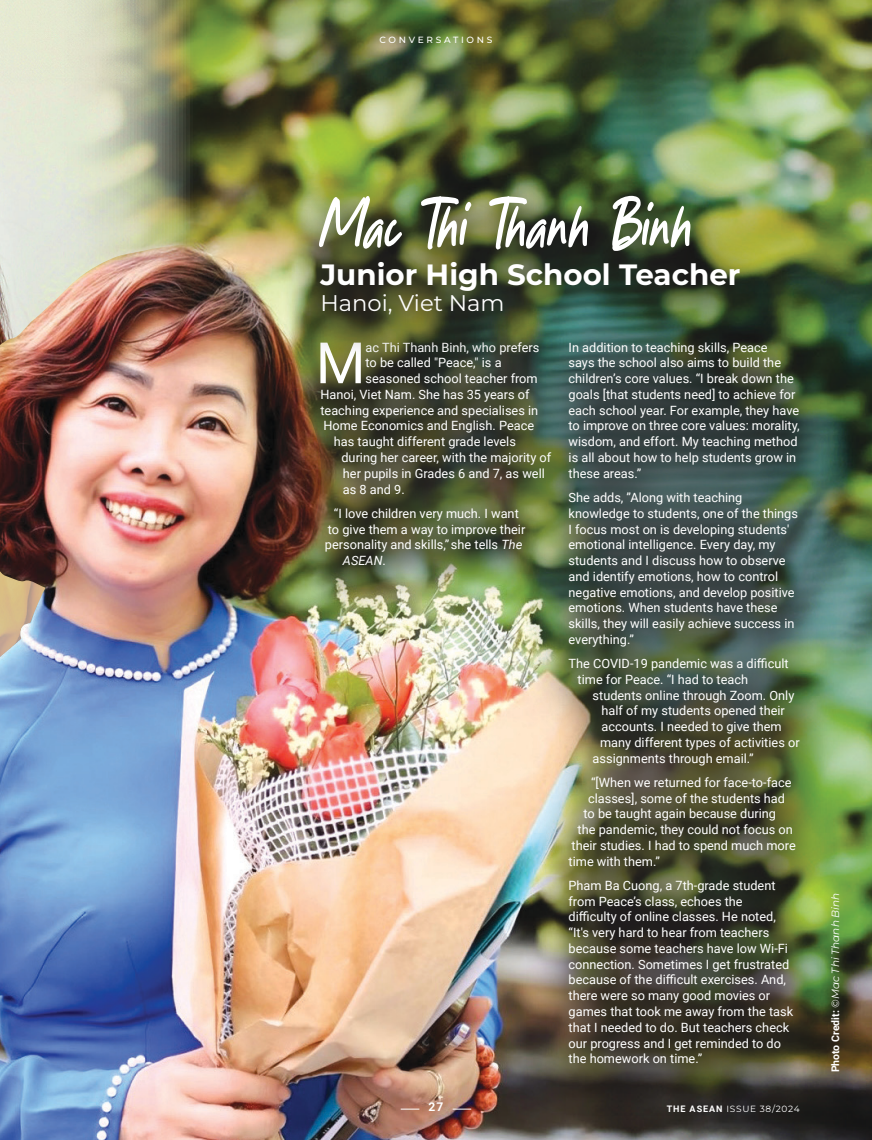
<style>
.page{position:relative;width:872px;height:1140px;background:#fff}
.page>*{position:absolute;margin:0;border:0;box-sizing:border-box;transform-origin:0 0}
.t1{font:70.65px "Timeless Notes";letter-spacing:.02em;color:#fff}
.Basic_-_Drop_Cap{font:57px "Roboto";color:#fff}
.t2{font:700 29.25px "Montserrat";color:#fff}
.t3{font:22.65px "Montserrat";color:#fff}
.Basic_-_Drop_Cap-2{font:12.75px/15.8px "Roboto";color:#fff}
.t4{font:italic 12.75px "Roboto";color:#fff}
.Page_number{font:700 12px "Roboto";color:#fff}
.Photo_Credit{font:italic 10.5px "Montserrat";color:#fff}
.Edition_marker{font:9px "Montserrat";letter-spacing:.075em;color:#fff}
.Basic_-_Section{font:500 9px "Montserrat";letter-spacing:.3em;color:#fff}
.s1{font-style:italic}
.s2{font-style:normal}
.s3{font-family:"Roboto";font-weight:700}
.s4{font-family:"Roboto";font-weight:700;font-style:normal}
</style>
<div class="page">
<img style="left:0;top:0;width:872px;height:1140px">
<div style="left:273px;top:305px;width:571px;height:813px;background:#231f20;opacity:.75"></div>
<div style="left:279px;top:163px;width:500px;height:197px;background:#231f20;opacity:.75"></div>
<svg style="left:401px;top:1108px;width:18px;height:1px"></svg>
<svg style="left:452px;top:1108px;width:19px;height:1px"></svg>
<img style="left:0;top:245px;width:323px;height:895px">
<p class="Basic_-_Section" style="left:379px;top:34px;width:72px">CONV ERSATI</p>
<p class="Basic_-_Section" style="left:466px;top:34px;width:27px">ONS</p>
<p class="t1" style="left:320px;top:183px;width:373px">Mac Thi Thanh Binh</p>
<p class="t2" style="left:320px;top:255px;width:421px">Junior High School Teacher</p>
<p class="t3" style="left:320px;top:287px;width:186px">Hanoi, Viet Nam</p>
<p class="Basic_-_Drop_Cap" style="left:316px;top:323px;width:51px">M</p>
<p class="Basic_-_Drop_Cap-2" style="left:365px;top:339px;width:175px">ac Thi Thanh Binh, who prefers</p>
<p class="Basic_-_Drop_Cap-2" style="left:365px;top:354px;width:138px">to be called "Peace," is a</p>
<p class="Basic_-_Drop_Cap-2" style="left:365px;top:370px;width:174px">seasoned school teacher from</p>
<p class="Basic_-_Drop_Cap-2" style="left:320px;top:386px;width:211px">Hanoi, Viet Nam. She has 35 years of</p>
<p class="Basic_-_Drop_Cap-2" style="left:320px;top:402px;width:219px">teaching experience and specialises in</p>
<p class="Basic_-_Drop_Cap-2" style="left:323px;top:417px;width:212px">Home Economics and English. Peace</p>
<p class="Basic_-_Drop_Cap-2" style="left:334px;top:433px;width:183px">has taught different grade levels</p>
<p class="Basic_-_Drop_Cap-2" style="left:341px;top:449px;width:211px">during her career, with the majority of</p>
<p class="Basic_-_Drop_Cap-2" style="left:343px;top:465px;width:203px">her pupils in Grades 6 and 7, as well</p>
<p class="Basic_-_Drop_Cap-2" style="left:343px;top:480px;width:63px">as 8 and 9.</p>
<p class="Basic_-_Drop_Cap-2" style="left:334px;top:505px;width:186px">“I love children very much. I want</p>
<p class="Basic_-_Drop_Cap-2" style="left:328px;top:520px;width:199px">to give them a way to improve their</p>
<p class="Basic_-_Drop_Cap-2" style="left:325px;top:536px;width:199px">personality and skills,” she tells <span class="s1">The</span></p>
<p class="t4" style="left:343px;top:551px;width:44px">ASEAN<span class="s2">.</span></p>
<p class="Basic_-_Drop_Cap-2" style="left:568px;top:339px;width:233px">In addition to teaching skills, Peace<br>says the school also aims to build the children’s core values. “I break down the goals [that students need] to achieve for each school year. For example, they have to improve on three core values: morality, wisdom, and effort. My teaching method is all about how to help students grow in these areas.”</p>
<p class="Basic_-_Drop_Cap-2" style="left:568px;top:489px;width:231px">She adds, ”Along with teaching knowledge to students, one of the things I focus most on is developing students' emotional intelligence. Every day, my students and I discuss how to observe and identify emotions, how to control negative emotions, and develop positive emotions. When students have these skills, they will easily achieve success in everything.”</p>
<p class="Basic_-_Drop_Cap-2" style="left:577px;top:655px;width:213px;text-indent:-9px">The COVID-19 pandemic was a difficult time for Peace. “I had to teach</p>
<p class="Basic_-_Drop_Cap-2" style="left:592px;top:686px;width:203px">students online through Zoom. Only</p>
<p class="Basic_-_Drop_Cap-2" style="left:601px;top:702px;width:185px">half of my students opened their</p>
<p class="Basic_-_Drop_Cap-2" style="left:601px;top:718px;width:182px">accounts. I needed to give them</p>
<p class="Basic_-_Drop_Cap-2" style="left:600px;top:734px;width:201px">many different types of activities or</p>
<p class="Basic_-_Drop_Cap-2" style="left:592px;top:749px;width:163px">assignments through email.”</p>
<p class="Basic_-_Drop_Cap-2" style="left:591px;top:774px;width:202px">“[When we returned for face-to-face</p>
<p class="Basic_-_Drop_Cap-2" style="left:588px;top:789px;width:198px">classes], some of the students had</p>
<p class="Basic_-_Drop_Cap-2" style="left:583px;top:805px;width:194px">to be taught again because during</p>
<p class="Basic_-_Drop_Cap-2" style="left:577px;top:821px;width:217px">the pandemic, they could not focus on</p>
<p class="Basic_-_Drop_Cap-2" style="left:571px;top:837px;width:226px">their studies. I had to spend much more</p>
<p class="Basic_-_Drop_Cap-2" style="left:568px;top:852px;width:93px">time with them.”</p>
<p class="Basic_-_Drop_Cap-2" style="left:568px;top:877px;width:226px">Pham Ba Cuong, a 7th-grade student from Peace’s class, echoes the difficulty of online classes. He noted, “It's very hard to hear from teachers because some teachers have low Wi-Fi connection. Sometimes I get frustrated because of the difficult exercises. And, there were so many good movies or games that took me away from the task that I needed to do. But teachers check our progress and I get reminded to do the homework on time.”</p>
<p class="Page_number" style="left:428px;top:1098px;width:17px">27</p>
<p class="Edition_marker" style="left:666px;top:1102px;width:134px"><span class="s3">THE ASEAN</span> ISSUE 38/2024</p>
<p class="Photo_Credit" style="left:828px;top:1072px;width:181px;rotate:-90deg"><span class="s4">Photo Credit:</span> ©Mac Thi Thanh Binh</p>
</div>
